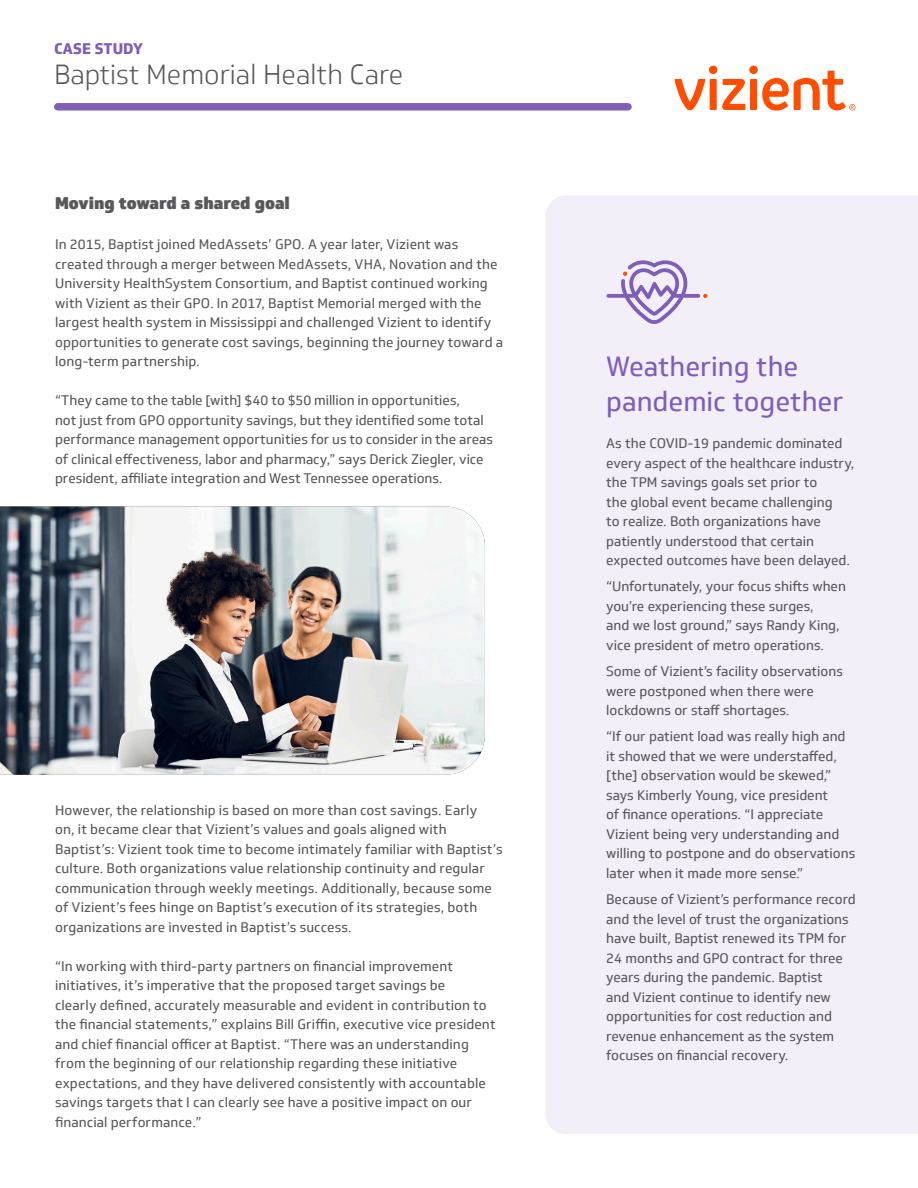
<style>
.page{position:relative;width:918px;height:1188px;background:#fff}
.page>*{position:absolute;margin:0;border:0;box-sizing:border-box;transform-origin:0 0}
.Sidebar_headline{font:27px/34.5px "Soleto";color:#7f5eba}
.Header_name_turquois{font:300 27px "Soleto";color:#57585a}
.Subhead{font:900 16.5px "Soleto";color:#57585a}
.Header_title_turquoi{font:800 15px "Soleto";color:#7f5eba}
.Body{font:13.5px/19.5px "Soleto";letter-spacing:.005em;color:#57585a}
.Sidebar_text{font:13.5px/19.5px "Soleto";color:#57585a}
</style>
<div class="page">
<div style="left:58px;top:103px;width:570px;height:8px;background:#7f5eba"></div>
<svg style="left:675px;top:66px;width:180px;height:45px"></svg>
<div style="left:546px;top:196px;width:372px;height:938px;background:#f2eff8"></div>
<img style="left:0;top:507px;width:485px;height:268px">
<svg style="left:607px;top:260px;width:101px;height:64px"></svg>
<p class="Header_title_turquoi" style="left:54px;top:39px;width:91px">CASE STUDY</p>
<p class="Header_name_turquois" style="left:54px;top:59px;width:351px">Baptist Memorial Health Care</p>
<p class="Subhead" style="left:55px;top:192px;width:236px">Moving toward a shared goal</p>
<p class="Body" style="left:55px;top:235px;width:450px">In 2015, Baptist joined MedAssets’ GPO. A year later, Vizient was created through a merger between MedAssets, VHA, Novation and the University HealthSystem Consortium, and Baptist continued working with Vizient as their GPO. In 2017, Baptist Memorial merged with the largest health system in Mississippi and challenged Vizient to identify opportunities to generate cost savings, beginning the journey toward a long-term partnership.</p>
<p class="Body" style="left:55px;top:391px;width:439px">“They came to the table [with] $40 to $50 million in opportunities,<br>not just from GPO opportunity savings, but they identified some total performance management opportunities for us to consider in the areas of clinical effectiveness, labor and pharmacy,” says Derick Ziegler, vice president, affiliate integration and West Tennessee operations.</p>
<p class="Body" style="left:55px;top:800px;width:449px">However, the relationship is based on more than cost savings. Early<br>on, it became clear that Vizient’s values and goals aligned with Baptist’s: Vizient took time to become intimately familiar with Baptist’s culture. Both organizations value relationship continuity and regular communication through weekly meetings. Additionally, because some of Vizient’s fees hinge on Baptist’s execution of its strategies, both organizations are invested in Baptist’s success.</p>
<p class="Body" style="left:55px;top:956px;width:442px">“In working with third-party partners on financial improvement initiatives, it’s imperative that the proposed target savings be<br>clearly defined, accurately measurable and evident in contribution to the financial statements,” explains Bill Griffin, executive vice president and chief financial officer at Baptist. “There was an understanding from the beginning of our relationship regarding these initiative expectations, and they have delivered consistently with accountable savings targets that I can clearly see have a positive impact on our financial performance.”</p>
<p class="Sidebar_headline" style="left:606px;top:350px;width:239px">Weathering the pandemic together</p>
<p class="Sidebar_text" style="left:606px;top:434px;width:250px">As the COVID-19 pandemic dominated every aspect of the healthcare industry, the TPM savings goals set prior to<br>the global event became challenging<br>to realize. Both organizations have patiently understood that certain expected outcomes have been delayed.</p>
<p class="Sidebar_text" style="left:606px;top:577px;width:241px">“Unfortunately, your focus shifts when you’re experiencing these surges,<br>and we lost ground,” says Randy King, vice president of metro operations.</p>
<p class="Sidebar_text" style="left:606px;top:662px;width:238px">Some of Vizient’s facility observations were postponed when there were lockdowns or staff shortages.</p>
<p class="Sidebar_text" style="left:606px;top:727px;width:251px">“If our patient load was really high and it showed that we were understaffed, [the] observation would be skewed,” says Kimberly Young, vice president<br>of finance operations. “I appreciate Vizient being very understanding and willing to postpone and do observations later when it made more sense.”</p>
<p class="Sidebar_text" style="left:606px;top:890px;width:251px">Because of Vizient’s performance record and the level of trust the organizations have built, Baptist renewed its TPM for 24 months and GPO contract for three years during the pandemic. Baptist<br>and Vizient continue to identify new opportunities for cost reduction and revenue enhancement as the system focuses on financial recovery.</p>
</div>
